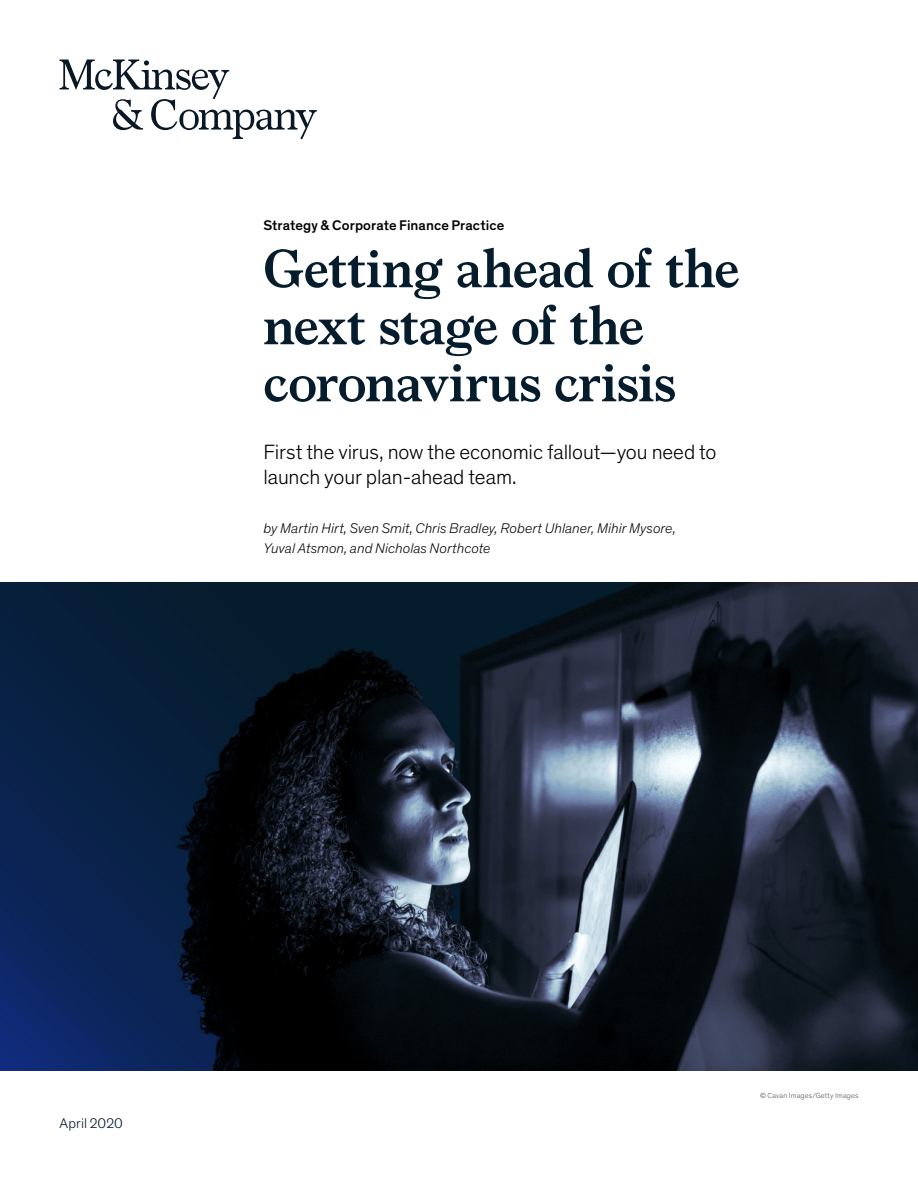
<style>
.page{position:relative;width:918px;height:1188px;background:#fff}
.page>*{position:absolute;margin:0;border:0;box-sizing:border-box;transform-origin:0 0}
.t1{font:700 54px/57px "Bower";letter-spacing:-.01em;color:#051c2c}
.t2{font:300 21px/24.8px "Theinhardt Pan";letter-spacing:-.005em;color:#000}
.t3{font:italic 300 14.25px/19.5px "Theinhardt Pan";letter-spacing:.005em;color:#000}
.t4{font:500 14.25px "Theinhardt Pan";letter-spacing:.005em;color:#000}
.t5{font:300 14.25px "Theinhardt Pan";letter-spacing:.005em;color:#051c2c}
.t6{font:300 7.5px "Theinhardt Pan";letter-spacing:.025em;color:#575756}
</style>
<div class="page">
<img style="left:0;top:582px;width:918px;height:488px">
<svg style="left:60px;top:60px;width:257px;height:79px"></svg>
<p class="t4" style="left:264px;top:215px;width:242px">Strategy &amp; Corporate Finance Practice</p>
<h1 class="t1" style="left:264px;top:236px;width:478px">Getting ahead of the next stage of the coronavirus crisis</h1>
<h2 class="t2" style="left:264px;top:439px;width:455px">First the virus, now the economic fallout—you need to launch your plan-ahead team.</h2>
<p class="t3" style="left:264px;top:518px;width:414px">by Martin Hirt, Sven Smit, Chris Bradley, Robert Uhlaner, Mihir Mysore,<br>Yuval Atsmon, and Nicholas Northcote</p>
<p class="t5" style="left:60px;top:1114px;width:65px">April 2020</p>
<p class="t6" style="left:760px;top:1090px;width:100px">© Cavan Images/Getty Images</p>
</div>
